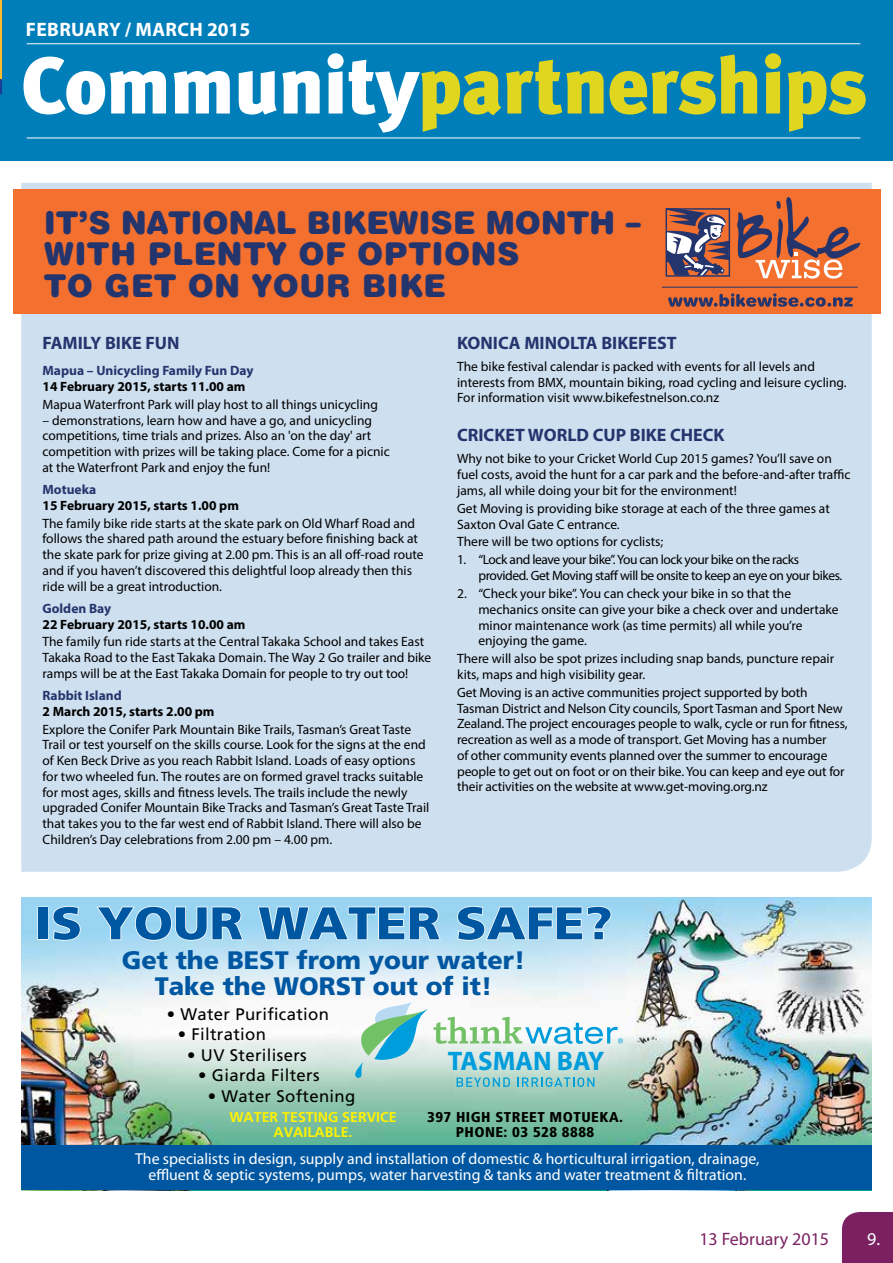
<style>
.page{position:relative;width:893px;height:1263px;background:#fff}
.page>*{position:absolute;margin:0;border:0;box-sizing:border-box;transform-origin:0 0}
.t1{font:900 80.4px "Meta Plus";letter-spacing:-.01em;color:#e1d61f}
.t2{font:900 45.75px "Frutiger";color:#0057a1;scale:1.1 1}
.t3{font:900 31.5px/31.5px "Helvetica Rounded LT Std";letter-spacing:.01em;color:#24356e}
.t4{font:700 26.85px "Myriad";color:#009ddc}
.t5{font:900 25.2px/26.1px "Frutiger";color:#0057a1;text-align:center}
.t6{font:700 19.5px "Myriad Pro";letter-spacing:.015em;color:#fff}
.t7{font:700 18px "Myriad Pro";color:#24356e}
.t8{font:18px "Myriad Pro";color:#7b2162}
.t9{font:18px "Myriad Pro";color:#fff}
.t10{font:16.8px "Frutiger";letter-spacing:.02em;color:#000}
.t11{font:15.75px/15.8px "Myriad Pro";color:#fff;text-align:center}
.t12{font:900 condensed 14.25px/15px "Frutiger";letter-spacing:.03em;color:#000;text-align:center;scale:1.05 1}
.t13{font:700 14.25px/15px "Frutiger";color:#fff200;text-align:center}
.t14{font:13.5px/15.8px "Myriad Pro";color:#000}
.t15{font:13.5px/15.8px "Myriad Pro";letter-spacing:-.03em;color:#000}
.t16{font:700 13.5px "Myriad Pro";color:#000}
.t17{font:700 13.5px "Myriad Pro";color:#24356e}
.s1{color:#fff}
</style>
<div class="page">
<div style="left:842px;top:1212px;width:51px;height:51px;background:#7b2162"></div>
<img style="left:21px;top:897px;width:850px;height:248px">
<div style="left:21px;top:1145px;width:851px;height:45px;background:#0057a1"></div>
<svg style="left:37px;top:905px;width:575px;height:36px;background:#b1def4"></svg>
<svg style="left:350px;top:1002px;width:273px;height:85px"></svg>
<div style="left:21px;top:183px;width:851px;height:689px;background:#cedfef"></div>
<div style="left:13px;top:189px;width:867px;height:125px;background:#f3702e"></div>
<div style="left:0;top:0;width:893px;height:160px;background:#007eb9"></div>
<hr style="left:27px;top:43px;width:833px;height:1px;background:#fff">
<hr style="left:27px;top:138px;width:833px;height:1px;background:#fff">
<svg style="left:666px;top:208px;width:64px;height:69px"></svg>
<svg style="left:737px;top:197px;width:123px;height:82px"></svg>
<hr style="left:662px;top:287px;width:196px;height:1px;background:#24356e">
<svg style="left:668px;top:293px;width:185px;height:14px"></svg>
<svg style="left:0;top:0;width:2px;height:161px"></svg>
<h3 class="t6" style="left:26px;top:17px;width:226px">FEBRUARY / MARCH 2015</h3>
<h1 class="t1" style="left:21px;top:39px;width:847px"><span class="s1">Community</span>partnerships</h1>
<h3 class="t3" style="left:44px;top:206px;width:599px">IT’S NATIONAL BIKEWISE MONTH –<br>WITH PLENTY OF OPTIONS<br>TO GET ON YOUR BIKE</h3>
<h3 class="t7" style="left:43px;top:331px;width:138px">FAMILY BIKE FUN</h3>
<p class="t17" style="left:43px;top:362px;width:213px">Mapua – Unicycling Family Fun Day</p>
<p class="t16" style="left:43px;top:378px;width:204px">14 February 2015, starts 11.00 am</p>
<p class="t14" style="left:43px;top:396px;width:337px">Mapua Waterfront Park will play host to all things unicycling</p>
<p class="t14" style="left:43px;top:412px;width:349px">– demonstrations, learn how and have a go, and unicycling competitions, time trials and prizes. Also an 'on the day' art competition with prizes will be taking place. Come for a picnic at the Waterfront Park and enjoy the fun!</p>
<p class="t17" style="left:43px;top:481px;width:55px">Motueka</p>
<p class="t16" style="left:43px;top:496px;width:198px">15 February 2015, starts 1.00 pm</p>
<p class="t14" style="left:43px;top:515px;width:383px">The family bike ride starts at the skate park on Old Wharf Road and follows the shared path around the estuary before finishing back at the skate park for prize giving at 2.00 pm. This is an all off-road route and if you haven’t discovered this delightful loop already then this ride will be a great introduction.</p>
<p class="t17" style="left:43px;top:599px;width:70px">Golden Bay</p>
<p class="t16" style="left:43px;top:615px;width:204px">22 February 2015, starts 10.00 am</p>
<p class="t14" style="left:43px;top:634px;width:390px">The family fun ride starts at the Central Takaka School and takes East<br>Takaka Road to the East Takaka Domain. The Way 2 Go trailer and bike ramps will be at the East Takaka Domain for people to try out too!</p>
<p class="t17" style="left:43px;top:687px;width:81px">Rabbit Island</p>
<p class="t16" style="left:43px;top:702px;width:174px">2 March 2015, starts 2.00 pm</p>
<p class="t14" style="left:43px;top:721px;width:388px">Explore the Conifer Park Mountain Bike Trails, Tasman’s Great Taste Trail or test yourself on the skills course. Look for the signs at the end of Ken Beck Drive as you reach Rabbit Island. Loads of easy options for two wheeled fun. The routes are on formed gravel tracks suitable for most ages, skills and fitness levels. The trails include the newly upgraded Conifer Mountain Bike Tracks and Tasman’s Great Taste Trail that takes you to the far west end of Rabbit Island. There will also be Children’s Day celebrations from 2.00 pm – 4.00 pm.</p>
<h3 class="t7" style="left:457px;top:331px;width:221px">KONICA MINOLTA BIKEFEST</h3>
<p class="t14" style="left:457px;top:358px;width:391px">The bike festival calendar is packed with events for all levels and interests from BMX, mountain biking, road cycling and leisure cycling.<br>For information visit www.bikefestnelson.co.nz</p>
<h3 class="t7" style="left:457px;top:423px;width:269px">CRICKET WORLD CUP BIKE CHECK</h3>
<p class="t14" style="left:457px;top:451px;width:395px">Why not bike to your Cricket World Cup 2015 games? You’ll save on fuel costs, avoid the hunt for a car park and the before-and-after traffic jams, all while doing your bit for the environment!</p>
<p class="t14" style="left:457px;top:500px;width:374px">Get Moving is providing bike storage at each of the three games at<br>Saxton Oval Gate C entrance.</p>
<p class="t14" style="left:457px;top:534px;width:208px">There will be two options for cyclists;</p>
<p class="t15" style="left:478px;top:552px;width:365px;text-indent:-21px">1. “Lock and leave your bike”. You can lock your bike on the racks provided. Get Moving staff will be onsite to keep an eye on your bikes.</p>
<p class="t14" style="left:478px;top:585px;width:362px;text-indent:-21px">2. “Check your bike”. You can check your bike in so that the mechanics onsite can give your bike a check over and undertake minor maintenance work (as time permits) all while you’re enjoying the game.</p>
<p class="t14" style="left:457px;top:650px;width:378px">There will also be spot prizes including snap bands, puncture repair kits, maps and high visibility gear.</p>
<p class="t14" style="left:457px;top:684px;width:392px">Get Moving is an active communities project supported by both Tasman District and Nelson City councils, Sport Tasman and Sport New Zealand. The project encourages people to walk, cycle or run for fitness, recreation as well as a mode of transport. Get Moving has a number<br>of other community events planned over the summer to encourage people to get out on foot or on their bike. You can keep and eye out for their activities on the website at www.get-moving.org.nz</p>
<h2 class="t2" style="left:34px;top:896px;width:527px">IS YOUR WATER SAFE?</h2>
<h3 class="t5" style="left:122px;top:946px;width:405px">Get the BEST from your water!<br>Take the WORST out of it!</h3>
<p class="t10" style="left:167px;top:1004px;width:164px">• Water Purification</p>
<p class="t10" style="left:178px;top:1024px;width:90px">• Filtration</p>
<p class="t10" style="left:187px;top:1045px;width:121px">• UV Sterilisers</p>
<p class="t10" style="left:198px;top:1065px;width:123px">• Giarda Filters</p>
<p class="t10" style="left:208px;top:1086px;width:149px">• Water Softening</p>
<p class="t13" style="left:229px;top:1109px;width:169px">WATER TESTING SERVICE<br>AVAILABLE.</p>
<h3 class="t4" style="left:448px;top:1047px;width:158px">TASMAN BAY</h3>
<p class="t12" style="left:427px;top:1109px;width:188px">397 HIGH STREET MOTUEKA.<br>PHONE: 03 528 8888</p>
<p class="t11" style="left:135px;top:1151px;width:626px">The specialists in design, supply and installation of domestic &amp; horticultural irrigation, drainage, effluent &amp; septic systems, pumps, water harvesting &amp; tanks and water treatment &amp; filtration.</p>
<h3 class="t8" style="left:699px;top:1227px;width:131px">13 February 2015</h3>
<h3 class="t9" style="left:867px;top:1227px;width:14px">9.</h3>
</div>
